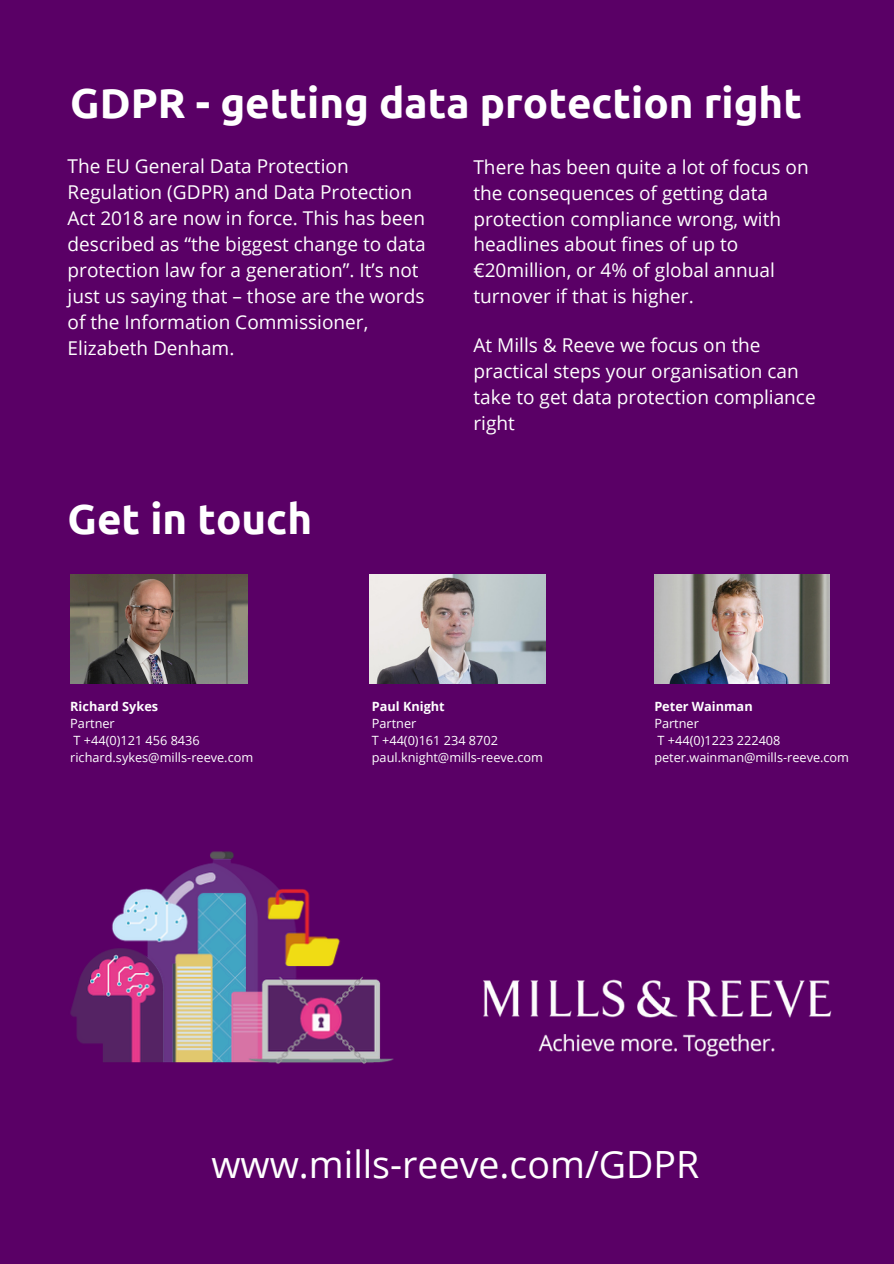
<style>
.page{position:relative;width:894px;height:1264px;background:#fff}
.page>*{position:absolute;margin:0;border:0;box-sizing:border-box;transform-origin:0 0}
.t1{font:700 42px "Ubuntu";color:#fff}
.t2{font:37.5px "Open Sans";color:#fff}
.t3{font:19.05px/25.8px "Open Sans";color:#fff}
.t4{font:12.75px "Open Sans";color:#fff}
.t5{font:700 12.75px "Open Sans";color:#fff}
</style>
<div class="page">
<div style="left:0;top:0;width:893px;height:1263px;background:#5a0066"></div>
<img style="left:70px;top:575px;width:177px;height:108px">
<img style="left:369px;top:575px;width:176px;height:108px">
<img style="left:654px;top:575px;width:175px;height:108px">
<img style="left:70px;top:851px;width:324px;height:213px">
<img style="left:483px;top:979px;width:349px;height:78px">
<h1 class="t1" style="left:70px;top:78px;width:733px">GDPR - getting data protection right</h1>
<h3 class="t3" style="left:68px;top:152px;width:359px">The EU General Data Protection Regulation (GDPR) and Data Protection Act 2018 are now in force. This has been described as “the biggest change to data protection law for a generation”. It’s not just us saying that – those are the words of the Information Commissioner, Elizabeth Denham.</h3>
<h3 class="t3" style="left:473px;top:153px;width:337px">There has been quite a lot of focus on the consequences of getting data protection compliance wrong, with headlines about fines of up to €20million, or 4% of global annual turnover if that is higher.</h3>
<h3 class="t3" style="left:473px;top:332px;width:344px">At Mills &amp; Reeve we focus on the practical steps your organisation can take to get data protection compliance right</h3>
<p class="t1" style="left:68px;top:495px;width:246px">Get in touch</p>
<p class="t5" style="left:70px;top:697px;width:89px">Richard Sykes</p>
<p class="t4" style="left:70px;top:714px;width:46px">Partner</p>
<p class="t4" style="left:74px;top:731px;width:128px">T +44(0)121 456 8436</p>
<p class="t4" style="left:70px;top:748px;width:184px">richard.sykes@mills-reeve.com</p>
<p class="t5" style="left:372px;top:697px;width:74px">Paul Knight</p>
<p class="t4" style="left:372px;top:714px;width:46px">Partner</p>
<p class="t4" style="left:372px;top:731px;width:128px">T +44(0)161 234 8702</p>
<p class="t4" style="left:372px;top:748px;width:173px">paul.knight@mills-reeve.com</p>
<p class="t5" style="left:654px;top:697px;width:100px">Peter Wainman</p>
<p class="t4" style="left:654px;top:714px;width:46px">Partner</p>
<p class="t4" style="left:657px;top:731px;width:124px">T +44(0)1223 222408</p>
<h2 class="t4" style="left:654px;top:748px;width:196px">peter.wainman@mills-reeve.com</h2>
<p class="t2" style="left:211px;top:1137px;width:489px">www.mills-reeve.com/GDPR</p>
</div>
